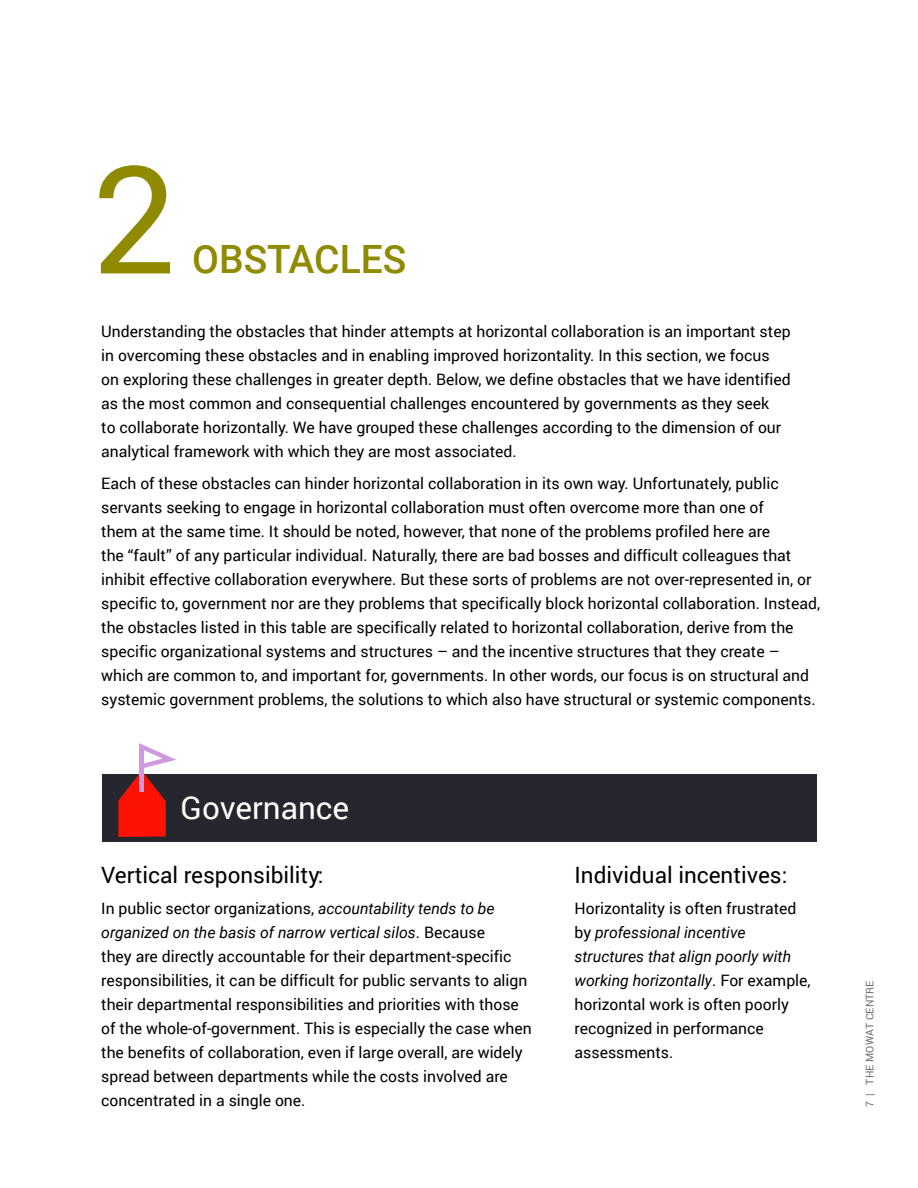
<style>
.page{position:relative;width:918px;height:1188px;background:#fff}
.page>*{position:absolute;margin:0;border:0;box-sizing:border-box;transform-origin:0 0}
.t1{font:150px "Roboto";color:#8f8a00}
.Section_Titles{font:500 39px "Roboto";color:#8f8a00}
.t2{font:31.5px "Roboto";color:#fff}
.t3{font:22.5px "Roboto";color:#000}
.Paragraph{font:15.75px/24px "Roboto";color:#000}
.t4{font:10.5px "Roboto";letter-spacing:.01em;color:#6d6e71}
.s1{font-style:italic}
</style>
<div class="page">
<div style="left:102px;top:774px;width:714px;height:68px;background:#26262e"></div>
<svg style="left:118px;top:743px;width:58px;height:94px"></svg>
<p class="t1" style="left:92px;top:132px;width:86px">2</p>
<p class="Section_Titles" style="left:192px;top:232px;width:216px">OBSTACLES</p>
<p class="Paragraph" style="left:101px;top:320px;width:691px">Understanding the obstacles that hinder attempts at horizontal collaboration is an important step in overcoming these obstacles and in enabling improved horizontality. In this section, we focus on exploring these challenges in greater depth. Below, we define obstacles that we have identified as the most common and consequential challenges encountered by governments as they seek<br>to collaborate horizontally. We have grouped these challenges according to the dimension of our analytical framework with which they are most associated.</p>
<p class="Paragraph" style="left:101px;top:471px;width:720px">Each of these obstacles can hinder horizontal collaboration in its own way. Unfortunately, public servants seeking to engage in horizontal collaboration must often overcome more than one of<br>them at the same time. It should be noted, however, that none of the problems profiled here are<br>the “fault” of any particular individual. Naturally, there are bad bosses and difficult colleagues that inhibit effective collaboration everywhere. But these sorts of problems are not over-represented in, or specific to, government nor are they problems that specifically block horizontal collaboration. Instead, the obstacles listed in this table are specifically related to horizontal collaboration, derive from the specific organizational systems and structures – and the incentive structures that they create – which are common to, and important for, governments. In other words, our focus is on structural and systemic government problems, the solutions to which also have structural or systemic components.</p>
<h1 class="t2" style="left:181px;top:789px;width:170px">Governance</h1>
<h4 class="t3" style="left:101px;top:862px;width:224px">Vertical responsibility:</h4>
<p class="Paragraph" style="left:101px;top:897px;width:432px">In public sector organizations, <span class="s1">accountability tends to be organized on the basis of narrow vertical silos</span>. Because<br>they are directly accountable for their department-specific responsibilities, it can be difficult for public servants to align their departmental responsibilities and priorities with those of the whole-of-government. This is especially the case when the benefits of collaboration, even if large overall, are widely spread between departments while the costs involved are concentrated in a single one.</p>
<h4 class="t3" style="left:575px;top:862px;width:214px">Individual incentives:</h4>
<p class="Paragraph" style="left:575px;top:897px;width:238px">Horizontality is often frustrated by <span class="s1">professional incentive structures that align poorly with working horizontally</span>. For example, horizontal work is often poorly recognized in performance assessments.</p>
<p class="t4" style="left:864px;top:1107px;width:128px;rotate:-90deg">7 | THE MOWAT CENTRE</p>
</div>
